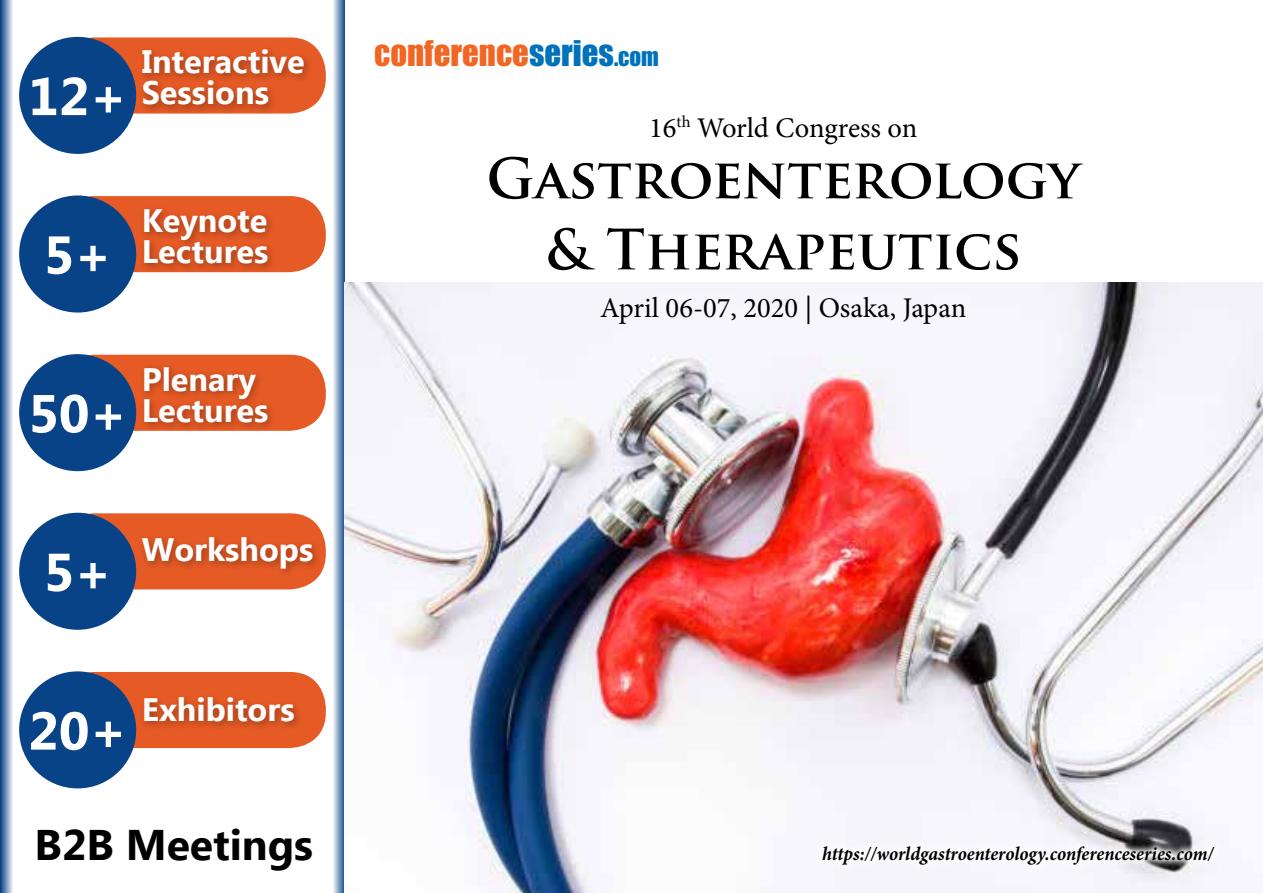
<style>
.page{position:relative;width:1263px;height:893px;background:#fff}
.page>*{position:absolute;margin:0;border:0;box-sizing:border-box;transform-origin:0 0}
.t1{font:700 54.15px/71.1px "Trajan Pro";color:#000;text-align:center}
.t2{font:700 53.25px "Ebrima";color:#fff}
.t3{font:700 42.75px "Ebrima";color:#000}
.t4{font:32.7px "Impact";color:#f26522}
.t5{font:700 32.4px/30.9px "Ebrima";color:#fff}
.t6{font:28.5px "Minion Pro";color:#000}
.t7{font:italic 700 19.5px "Minion Pro";color:#000;scale:.95 1}
.s1{color:#0072bc}
.s2{font-size:22.95px;color:#0072bc}
</style>
<div class="page">
<div style="left:58px;top:37px;width:268px;height:77px;background:#e65a25;border-radius:36px"></div>
<div style="left:19px;top:37px;width:117px;height:117px;background:#084388;border-radius:50%"></div>
<div style="left:138px;top:45px;width:176px;height:70px;background:#000;opacity:.3"></div>
<div style="left:58px;top:196px;width:268px;height:76px;background:#e65a25;border-radius:36px"></div>
<div style="left:19px;top:195px;width:117px;height:118px;background:#084388;border-radius:50%"></div>
<div style="left:140px;top:205px;width:137px;height:68px;background:#000;opacity:.3"></div>
<div style="left:58px;top:355px;width:268px;height:76px;background:#e65a25;border-radius:36px"></div>
<div style="left:19px;top:354px;width:117px;height:117px;background:#084388;border-radius:50%"></div>
<div style="left:140px;top:362px;width:137px;height:70px;background:#000;opacity:.3"></div>
<div style="left:58px;top:513px;width:268px;height:76px;background:#e65a25;border-radius:36px"></div>
<div style="left:19px;top:513px;width:117px;height:117px;background:#084388;border-radius:50%"></div>
<div style="left:138px;top:533px;width:184px;height:45px;background:#000;opacity:.3"></div>
<div style="left:58px;top:672px;width:268px;height:76px;background:#e65a25;border-radius:36px"></div>
<div style="left:19px;top:671px;width:117px;height:117px;background:#084388;border-radius:50%"></div>
<div style="left:140px;top:693px;width:164px;height:38px;background:#000;opacity:.3"></div>
<svg style="left:0;top:0;width:13px;height:893px;background:#7a99be"></svg>
<svg style="left:333px;top:0;width:12px;height:893px;background:#8da8c8"></svg>
<img style="left:345px;top:283px;width:918px;height:610px">
<svg style="left:814px;top:837px;width:409px;height:36px;fill:#f7f6fc"></svg>
<h2 class="t2" style="left:28px;top:57px;width:100px">12+</h2>
<p class="t5" style="left:142px;top:48px;width:165px">Interactive<br>Sessions</p>
<h2 class="t2" style="left:44px;top:215px;width:70px">5+</h2>
<p class="t5" style="left:142px;top:207px;width:128px">Keynote<br>Lectures</p>
<h2 class="t2" style="left:28px;top:374px;width:100px">50+</h2>
<p class="t5" style="left:142px;top:365px;width:128px">Plenary<br>Lectures</p>
<h2 class="t2" style="left:44px;top:532px;width:70px">5+</h2>
<p class="t5" style="left:142px;top:536px;width:173px">Workshops</p>
<h2 class="t2" style="left:28px;top:691px;width:100px">20+</h2>
<p class="t5" style="left:142px;top:696px;width:154px">Exhibitors</p>
<h3 class="t3" style="left:35px;top:813px;width:280px">B2B Meetings</h3>
<p class="t4" style="left:374px;top:28px;width:286px">CONFERENCE<span class="s1">SERIES</span><span class="s2">.COM</span></p>
<p class="t6" style="left:649px;top:109px;width:270px">16<sup>th</sup> World Congress on</p>
<h1 class="t1" style="left:486px;top:144px;width:595px">Gastroenterology &amp; Therapeutics</h1>
<p class="t6" style="left:600px;top:288px;width:367px">April 06-07, 2020 | Osaka, Japan</p>
<p class="t7" style="left:822px;top:839px;width:413px">https://worldgastroenterology.conferenceseries.com/</p>
</div>
